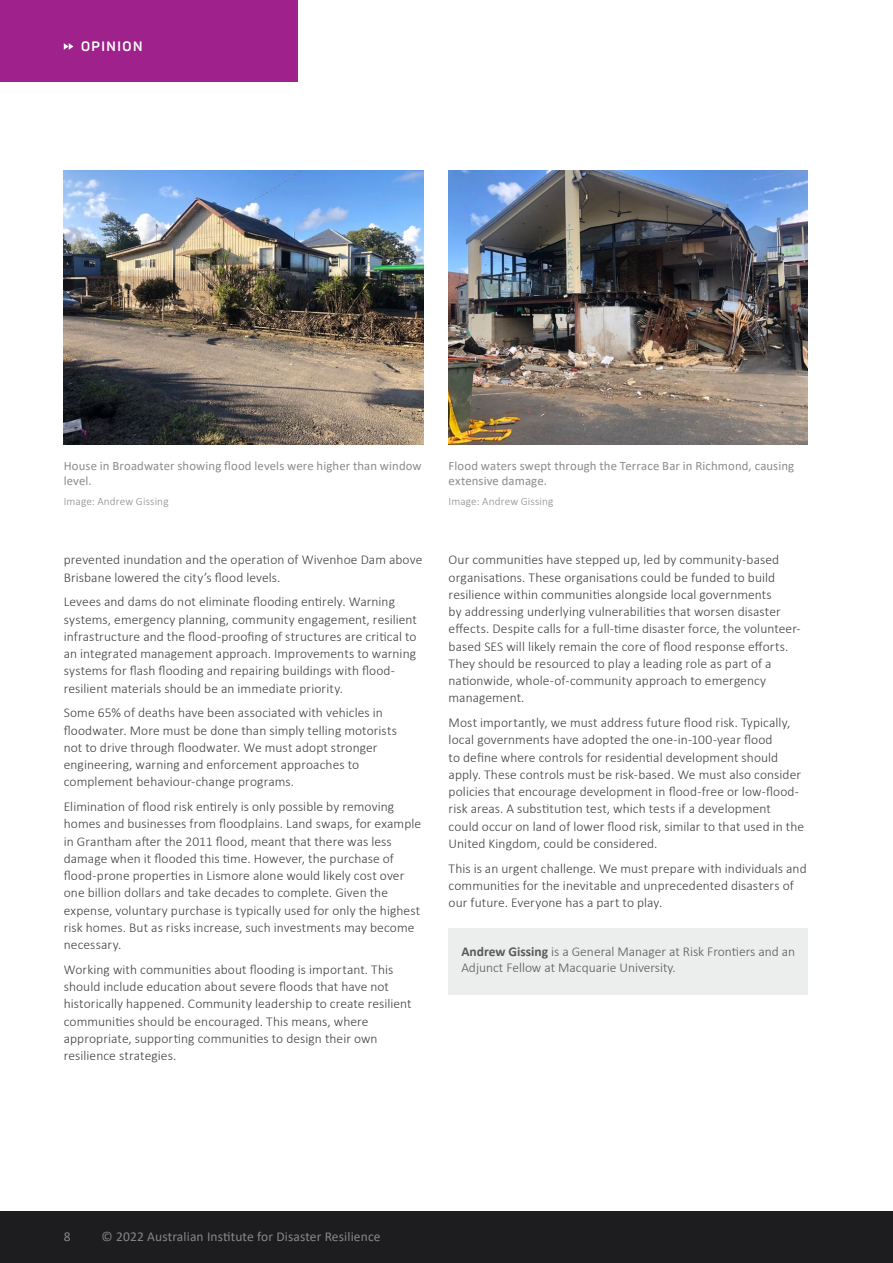
<style>
.page{position:relative;width:893px;height:1263px;background:#fff}
.page>*{position:absolute;margin:0;border:0;box-sizing:border-box;transform-origin:0 0}
.t1{font:300 13.5px/17.2px "Calibri";letter-spacing:.005em;color:#414042}
.t2{font:300 13.5px/16.5px "Calibri";color:#58595b}
.t3{font:13.5px "Calibri";letter-spacing:.01em;color:#868788}
.t4{font:700 13.5px "Panton";letter-spacing:.11em;color:#fff}
.t5{font:12.75px/15px "Calibri";letter-spacing:.01em;color:#8a8c8e}
.t6{font:300 11.25px "Calibri";letter-spacing:.01em;color:#8a8c8e}
.s1{font-weight:700}
</style>
<div class="page">
<div style="left:0;top:1212px;width:893px;height:51px;background:#1d1d1f"></div>
<div style="left:0;top:0;width:298px;height:81px;background:#9f218b"></div>
<svg style="left:64px;top:43px;width:9px;height:7px"></svg>
<div style="left:449px;top:928px;width:359px;height:67px;background:#eceded"></div>
<img style="left:64px;top:170px;width:359px;height:274px">
<img style="left:449px;top:170px;width:359px;height:274px">
<p class="t4" style="left:81px;top:38px;width:63px">OPINION</p>
<p class="t5" style="left:64px;top:458px;width:359px">House in Broadwater showing flood levels were higher than window level.</p>
<p class="t6" style="left:64px;top:494px;width:106px">Image: Andrew Gissing</p>
<p class="t1" style="left:64px;top:551px;width:360px">prevented inundation and the operation of Wivenhoe Dam above<br>Brisbane lowered the city’s flood levels.</p>
<p class="t1" style="left:64px;top:593px;width:355px">Levees and dams do not eliminate flooding entirely. Warning systems, emergency planning, community engagement, resilient infrastructure and the flood-proofing of structures are critical to an integrated management approach. Improvements to warning systems for flash flooding and repairing buildings with flood&shy;resilient materials should be an immediate priority.</p>
<p class="t1" style="left:64px;top:704px;width:335px">Some 65% of deaths have been associated with vehicles in floodwater. More must be done than simply telling motorists not to drive through floodwater. We must adopt stronger engineering, warning and enforcement approaches to complement behaviour-change programs.</p>
<p class="t1" style="left:64px;top:798px;width:359px">Elimination of flood risk entirely is only possible by removing homes and businesses from floodplains. Land swaps, for example in Grantham after the 2011 flood, meant that there was less damage when it flooded this time. However, the purchase of flood-prone properties in Lismore alone would likely cost over one billion dollars and take decades to complete. Given the expense, voluntary purchase is typically used for only the highest risk homes. But as risks increase, such investments may become necessary.</p>
<p class="t1" style="left:64px;top:960px;width:349px">Working with communities about flooding is important. This should include education about severe floods that have not historically happened. Community leadership to create resilient communities should be encouraged. This means, where appropriate, supporting communities to design their own resilience strategies.</p>
<p class="t5" style="left:449px;top:458px;width:347px">Flood waters swept through the Terrace Bar in Richmond, causing extensive damage.</p>
<p class="t6" style="left:449px;top:494px;width:106px">Image: Andrew Gissing</p>
<p class="t1" style="left:449px;top:551px;width:353px">Our communities have stepped up, led by community-based organisations. These organisations could be funded to build resilience within communities alongside local governments<br>by addressing underlying vulnerabilities that worsen disaster effects. Despite calls for a full-time disaster force, the volunteer&shy;based SES will likely remain the core of flood response efforts.<br>They should be resourced to play a leading role as part of a nationwide, whole-of-community approach to emergency management.</p>
<p class="t1" style="left:449px;top:714px;width:357px">Most importantly, we must address future flood risk. Typically, local governments have adopted the one-in-100-year flood<br>to define where controls for residential development should apply. These controls must be risk-based. We must also consider policies that encourage development in flood-free or low-flood&shy;risk areas. A substitution test, which tests if a development could occur on land of lower flood risk, similar to that used in the United Kingdom, could be considered.</p>
<p class="t1" style="left:449px;top:859px;width:360px">This is an urgent challenge. We must prepare with individuals and communities for the inevitable and unprecedented disasters of our future. Everyone has a part to play.</p>
<p class="t2" style="left:461px;top:943px;width:335px"><span class="s1">Andrew Gissing</span> is a General Manager at Risk Frontiers and an<br>Adjunct Fellow at Macquarie University.</p>
<p class="t3" style="left:64px;top:1227px;width:8px">8</p>
<p class="t3" style="left:102px;top:1227px;width:280px">© 2022 Australian Institute for Disaster Resilience</p>
</div>
